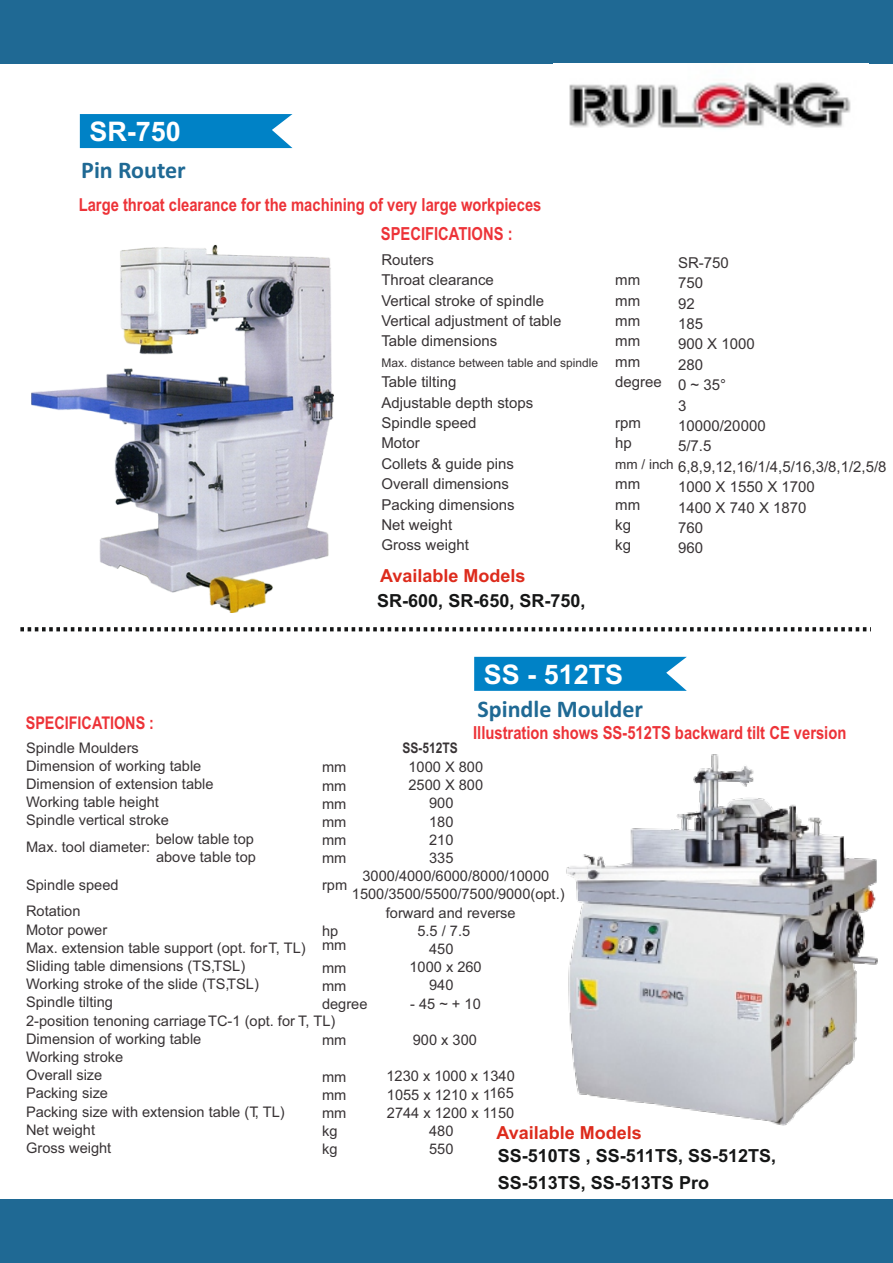
<style>
.page{position:relative;width:893px;height:1263px;background:#fff}
.page>*{position:absolute;margin:0;border:0;box-sizing:border-box;transform-origin:0 0}
.t1{font:700 27px "Arial";color:#fff}
.t2{font:700 24px "Calibri";color:#1f6994}
.t3{font:700 18px "Arial Narrow";color:#ed3338}
.t4{font:700 18px/26.8px "Arial";color:#151616}
.t5{font:700 18px "Arial";color:#dd2b1c}
.t6{font:700 17.55px "Arial Narrow";color:#ed3338}
.t7{font:15px/20.4px "Arial";color:#383335}
.t8{font:14.55px/18.1px "Arial";color:#383335}
.t9{font:700 14.55px "Arial Narrow";color:#383335}
.t10{font:13.5px "Arial";color:#383335}
.t11{font:12px "Arial";color:#383335}
</style>
<div class="page">
<div style="left:0;top:0;width:893px;height:64px;background:#1f6994"></div>
<div style="left:0;top:1199px;width:893px;height:64px;background:#1f6994"></div>
<svg style="left:20px;top:627px;width:851px;height:4px"></svg>
<img style="left:566px;top:754px;width:312px;height:372px">
<img style="left:569px;top:82px;width:282px;height:47px">
<svg style="left:80px;top:114px;width:212px;height:34px;background:#0c87c8"></svg>
<svg style="left:474px;top:657px;width:213px;height:34px;background:#0d88c9"></svg>
<img style="left:31px;top:244px;width:303px;height:368px">
<h1 class="t1" style="left:89px;top:121px;width:93px">SR-750</h1>
<h2 class="t2" style="left:81px;top:160px;width:106px">Pin Router</h2>
<p class="t3" style="left:79px;top:198px;width:464px">Large throat clearance for the machining of very large workpieces</p>
<p class="t3" style="left:381px;top:227px;width:133px">SPECIFICATIONS :</p>
<p class="t7" style="left:381px;top:251px;width:182px">Routers<br>Throat clearance<br>Vertical stroke of spindle<br>Vertical adjustment of table<br>Table dimensions</p>
<p class="t11" style="left:381px;top:358px;width:218px">Max. distance between table and spindle</p>
<p class="t7" style="left:381px;top:373px;width:153px">Table tilting<br>Adjustable depth stops<br>Spindle speed<br>Motor<br>Collets &amp; guide pins<br>Overall dimensions<br>Packing dimensions<br>Net weight<br>Gross weight</p>
<p class="t5" style="left:380px;top:568px;width:147px">Available Models</p>
<p class="t4" style="left:377px;top:589px;width:210px">SR-600, SR-650, SR-750,</p>
<p class="t7" style="left:678px;top:254px;width:210px">SR-750<br>750<br>92<br>185<br>900 X 1000<br>280<br>0 ~ 35°<br>3<br>10000/20000<br>5/7.5<br>6,8,9,12,16/1/4,5/16,3/8,1/2,5/8<br>1000 X 1550 X 1700<br>1400 X 740 X 1870<br>760<br>960</p>
<p class="t7" style="left:615px;top:271px;width:48px">mm mm mm mm mm degree</p>
<p class="t7" style="left:615px;top:414px;width:27px">rpm hp</p>
<p class="t10" style="left:615px;top:459px;width:60px">mm / inch</p>
<p class="t7" style="left:615px;top:475px;width:26px">mm mm kg kg</p>
<h1 class="t1" style="left:484px;top:664px;width:141px">SS - 512TS</h1>
<h2 class="t2" style="left:478px;top:699px;width:167px">Spindle Moulder</h2>
<p class="t6" style="left:26px;top:716px;width:130px">SPECIFICATIONS :</p>
<p class="t8" style="left:26px;top:740px;width:114px">Spindle Moulders</p>
<p class="t8" style="left:26px;top:758px;width:177px">Dimension of working table</p>
<p class="t8" style="left:26px;top:776px;width:189px">Dimension of extension table</p>
<p class="t8" style="left:26px;top:794px;width:134px">Working table height</p>
<p class="t8" style="left:26px;top:812px;width:144px">Spindle vertical stroke</p>
<p class="t8" style="left:156px;top:831px;width:100px">below table top</p>
<p class="t3" style="left:473px;top:725px;width:375px">Illustration shows SS-512TS backward tilt CE version</p>
<p class="t9" style="left:403px;top:742px;width:57px">SS-512TS</p>
<p class="t8" style="left:408px;top:759px;width:76px">1000 X 800</p>
<p class="t8" style="left:408px;top:777px;width:76px">2500 X 800</p>
<p class="t8" style="left:429px;top:796px;width:26px">900</p>
<p class="t8" style="left:429px;top:814px;width:26px">180</p>
<p class="t8" style="left:429px;top:832px;width:26px">210</p>
<p class="t8" style="left:429px;top:850px;width:26px">335</p>
<p class="t8" style="left:362px;top:868px;width:188px">3000/4000/6000/8000/10000</p>
<p class="t8" style="left:352px;top:886px;width:214px">1500/3500/5500/7500/9000(opt.)</p>
<p class="t8" style="left:386px;top:905px;width:131px">forward and reverse</p>
<p class="t8" style="left:417px;top:923px;width:54px">5.5 / 7.5</p>
<p class="t8" style="left:429px;top:941px;width:26px">450</p>
<p class="t8" style="left:409px;top:959px;width:74px">1000 x 260</p>
<p class="t8" style="left:429px;top:977px;width:26px">940</p>
<p class="t8" style="left:410px;top:996px;width:72px">- 45 ~ + 10</p>
<p class="t8" style="left:413px;top:1032px;width:66px">900 x 300</p>
<p class="t8" style="left:386px;top:1068px;width:130px">1230 x 1000 x 1340</p>
<p class="t8" style="left:387px;top:1087px;width:128px">1055 x 1210 x 1165</p>
<p class="t8" style="left:387px;top:1105px;width:129px">2744 x 1200 x 1150</p>
<p class="t8" style="left:429px;top:1123px;width:26px">480</p>
<p class="t8" style="left:429px;top:1141px;width:26px">550</p>
<p class="t8" style="left:322px;top:759px;width:26px;text-align:justify">mm mm mm mm mm mm</p>
<p class="t8" style="left:322px;top:877px;width:27px">rpm</p>
<p class="t8" style="left:322px;top:925px;width:26px;line-height:13.5px">hp mm</p>
<p class="t8" style="left:322px;top:960px;width:47px">mm mm degree</p>
<p class="t8" style="left:322px;top:1032px;width:26px">mm</p>
<p class="t8" style="left:322px;top:1069px;width:26px">mm mm mm kg kg</p>
<p class="t8" style="left:26px;top:839px;width:126px">Max. tool diameter:</p>
<p class="t8" style="left:156px;top:849px;width:101px">above table top</p>
<p class="t8" style="left:26px;top:873px;width:94px;line-height:26.4px">Spindle speed<br>Rotation</p>
<p class="t8" style="left:26px;top:922px;width:311px">Motor power<br>Max. extension table support (opt. for T, TL)<br>Sliding table dimensions (TS, TSL)<br>Working stroke of the slide (TS, TSL)<br>Spindle tilting<br>2-position tenoning carriage TC-1 (opt. for T, TL)<br>Dimension of working table<br>Working stroke<br>Overall size<br>Packing size<br>Packing size with extension table (T, TL)<br>Net weight<br>Gross weight</p>
<p class="t5" style="left:496px;top:1125px;width:147px">Available Models</p>
<p class="t4" style="left:498px;top:1144px;width:280px">SS-510TS , SS-511TS, SS-512TS,<br>SS-513TS, SS-513TS Pro</p>
</div>
